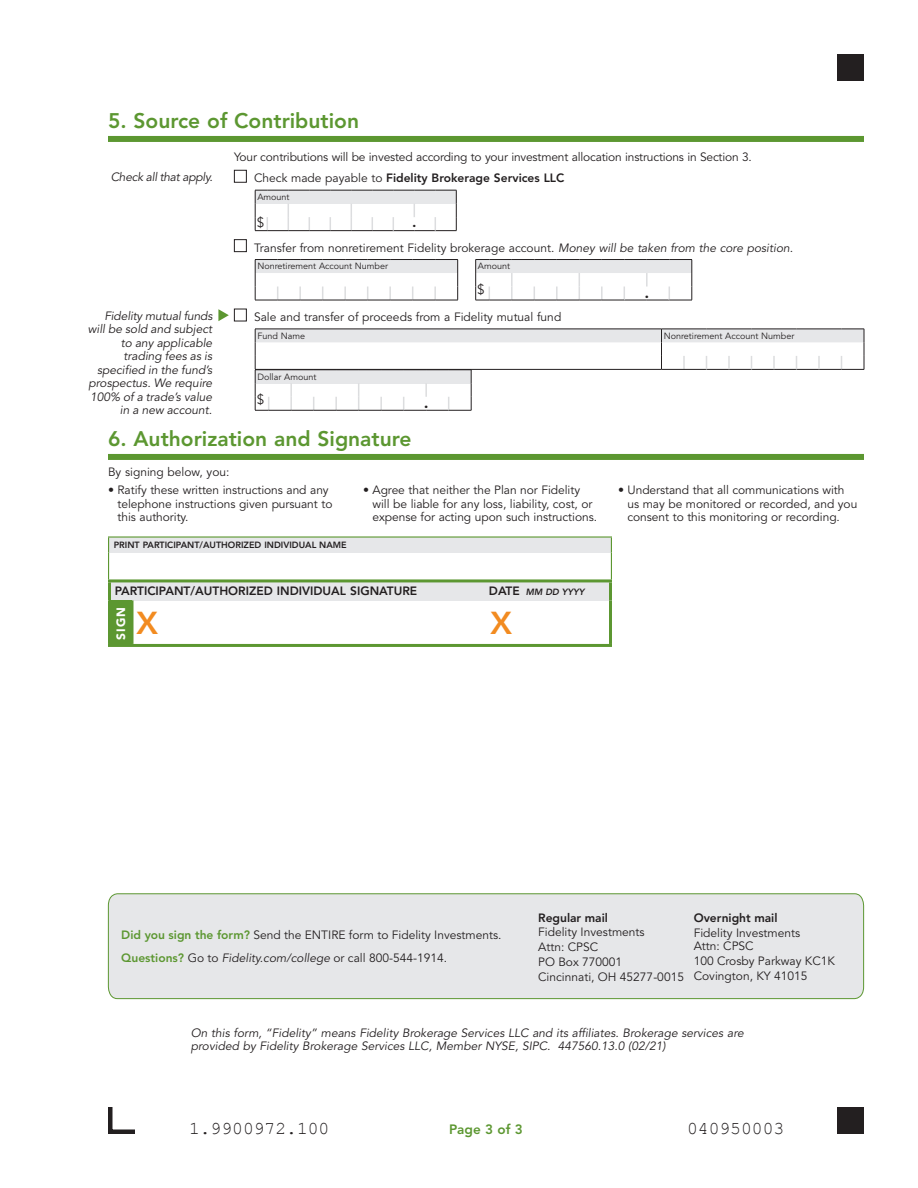
<style>
.page{position:relative;width:918px;height:1188px;background:#fff}
.page>*{position:absolute;margin:0;border:0;box-sizing:border-box;transform-origin:0 0}
.t1{font:800 31.5px "Avenir";color:#f28b20}
.t2{font:800 21px "Avenir";color:#5c9731}
.t3{font:18px "Courier New";color:#231f20}
.t4{font:800 16.5px "Avenir";color:#231f20}
.t5{font:800 15px "Avenir";color:#231f20}
.t6{font:800 13.5px "Avenir";color:#5c9731}
.t7{font:13.5px "Avenir";color:#231f20}
.t8{font:12px/13.5px "Avenir";letter-spacing:-.005em;color:#231f20}
.t9{font:italic 12px/13.5px "Avenir";color:#231f20}
.t10{font:12px/15px "Avenir LT Std";color:#231f20}
.t11{font:800 12px "Avenir";color:#231f20}
.t12{font:800 12px "Avenir LT Std";color:#231f20}
.t13{font:italic 12px "Avenir";letter-spacing:-.02em;color:#231f20}
.t14{font:900 12px "Avenir";color:#fff}
.t15{font:9px "Avenir";color:#231f20}
.t16{font:800 9px "Avenir";color:#231f20}
.t17{font:italic 800 9px "Avenir";color:#231f20}
.s1{font-weight:800}
.s2{font-style:italic}
.s3{font-style:normal;font-size:12px}
.s4{font-weight:800;color:#5c9731}
</style>
<div class="page">
<div style="left:108px;top:893px;width:756px;height:106px;background:#e6e7e9"></div>
<div style="left:108px;top:136px;width:756px;height:6px;background:#5c9731"></div>
<div style="left:108px;top:454px;width:756px;height:6px;background:#5c9731"></div>
<div style="left:234px;top:170px;width:13px;height:13px;border:1px solid #231f20"></div>
<svg style="left:255px;top:190px;width:202px;height:41px"></svg>
<div style="left:234px;top:239px;width:13px;height:13px;border:1px solid #231f20"></div>
<svg style="left:255px;top:259px;width:438px;height:42px"></svg>
<div style="left:234px;top:309px;width:13px;height:12px;border:1px solid #231f20"></div>
<svg style="left:255px;top:329px;width:610px;height:82px"></svg>
<div style="left:109px;top:537px;width:502px;height:15px;background:#e6e7e9"></div>
<hr style="left:108px;top:536px;width:504px;height:2px;background:#5c9731">
<svg style="left:108px;top:538px;width:1px;height:41px"></svg>
<svg style="left:611px;top:538px;width:1px;height:41px"></svg>
<div style="left:110px;top:581px;width:500px;height:19px;background:#e6e7e9"></div>
<div style="left:110px;top:600px;width:22px;height:45px;background:#5c9731"></div>
<hr style="left:609px;top:600px;width:3px;height:44px;background:#5c9731">
<hr style="left:132px;top:644px;width:480px;height:3px;background:#5c9731">
<hr style="left:108px;top:579px;width:24px;height:3px;background:#5c9731">
<hr style="left:108px;top:582px;width:3px;height:18px;background:#5c9731">
<hr style="left:132px;top:579px;width:480px;height:3px;background:#5c9731">
<hr style="left:609px;top:582px;width:3px;height:18px;background:#5c9731">
<hr style="left:108px;top:600px;width:3px;height:44px;background:#5c9731">
<svg style="left:132px;top:600px;width:2px;height:44px"></svg>
<hr style="left:108px;top:644px;width:24px;height:3px;background:#5c9731">
<svg style="left:218px;top:309px;width:11px;height:12px"></svg>
<div style="left:837px;top:1107px;width:27px;height:27px;background:#231f20"></div>
<svg style="left:108px;top:1107px;width:27px;height:27px"></svg>
<div style="left:837px;top:54px;width:27px;height:27px;background:#231f20"></div>
<h2 class="t2" style="left:108px;top:109px;width:253px">5. Source of Contribution</h2>
<p class="t8" style="left:254px;top:147px;width:499px;line-height:21px;text-indent:-20px">Your contributions will be invested according to your investment allocation instructions in Section 3.<br>Check made payable to <span class="s1">Fidelity Brokerage Services LLC</span></p>
<p class="t15" style="left:257px;top:192px;width:34px">Amount</p>
<p class="t7" style="left:257px;top:215px;width:9px">$</p>
<p class="t5" style="left:412px;top:213px;width:6px">.</p>
<p class="t8" style="left:254px;top:241px;width:541px">Transfer from nonretirement Fidelity brokerage account. <span class="s2">Money will be taken from the core position.</span></p>
<p class="t15" style="left:257px;top:261px;width:132px">Nonretirement Account Number</p>
<p class="t15" style="left:478px;top:261px;width:34px">Amount</p>
<p class="t7" style="left:477px;top:281px;width:9px">$</p>
<h3 class="t4" style="left:644px;top:282px;width:6px">.</h3>
<p class="t8" style="left:254px;top:311px;width:309px">Sale and transfer of proceeds from a Fidelity mutual fund</p>
<p class="t15" style="left:257px;top:330px;width:49px">Fund Name</p>
<p class="t15" style="left:664px;top:330px;width:132px">Nonretirement Account Number</p>
<p class="t15" style="left:257px;top:371px;width:60px">Dollar Amount</p>
<p class="t7" style="left:257px;top:392px;width:9px">$</p>
<h3 class="t4" style="left:424px;top:393px;width:6px">.</h3>
<h2 class="t2" style="left:108px;top:427px;width:305px">6. Authorization and Signature</h2>
<p class="t8" style="left:108px;top:466px;width:123px">By signing below, you:</p>
<p class="t8" style="left:118px;top:484px;width:216px;text-indent:-10px">• Ratify these written instructions and any telephone instructions given pursuant to this authority.</p>
<p class="t8" style="left:373px;top:484px;width:226px;text-indent:-10px">• Agree that neither the Plan nor Fidelity will be liable for any loss, liability, cost, or expense for acting upon such instructions.</p>
<p class="t8" style="left:628px;top:484px;width:231px;text-indent:-10px">• Understand that all communications with us may be monitored or recorded, and you consent to this monitoring or recording.</p>
<p class="t16" style="left:114px;top:540px;width:234px">PRINT PARTICIPANT/AUTHORIZED INDIVIDUAL NAME</p>
<p class="t11" style="left:115px;top:584px;width:304px">PARTICIPANT/AUTHORIZED INDIVIDUAL SIGNATURE</p>
<p class="t17" style="left:489px;top:587px;width:97px"><span class="s3">DATE</span> MM DD YYYY</p>
<p class="t14" style="left:114px;top:640px;width:35px;rotate:-90deg">SIGN</p>
<h1 class="t1" style="left:136px;top:605px;width:23px">X</h1>
<h1 class="t1" style="left:490px;top:605px;width:23px">X</h1>
<p class="t13" style="left:111px;top:170px;width:104px">Check all that apply.</p>
<p class="t9" style="left:88px;top:309px;width:126px;text-align:right">Fidelity mutual funds will be sold and subject to any applicable trading fees as is specified in the fund’s prospectus. We require<br>100% of a trade’s value in a new account.</p>
<p class="t10" style="left:121px;top:924px;width:382px;line-height:22.5px"><span class="s4">Did you sign the form?</span> Send the ENTIRE form to Fidelity Investments.<br><span class="s4">Questions?</span> Go to <span class="s2">Fidelity.com/college</span> or call 800-544-1914.</p>
<p class="t12" style="left:538px;top:911px;width:71px">Regular mail</p>
<p class="t10" style="left:538px;top:924px;width:147px">Fidelity Investments<br>Attn: CPSC<br>PO Box 770001<br>Cincinnati, OH 45277-0015</p>
<p class="t12" style="left:694px;top:911px;width:85px">Overnight mail</p>
<p class="t10" style="left:694px;top:927px;width:108px;line-height:12.8px">Fidelity Investments<br>Attn: CPSC</p>
<p class="t10" style="left:694px;top:954px;width:143px">100 Crosby Parkway KC1K<br>Covington, KY 41015</p>
<p class="t9" style="left:191px;top:1026px;width:554px">On this form, “Fidelity” means Fidelity Brokerage Services LLC and its affiliates. Brokerage services are provided by Fidelity Brokerage Services LLC, Member NYSE, SIPC. 447560.13.0 (02/21)</p>
<h3 class="t3" style="left:189px;top:1117px;width:142px">1.9900972.100</h3>
<p class="t6" style="left:449px;top:1121px;width:75px">Page 3 of 3</p>
<h3 class="t3" style="left:687px;top:1117px;width:99px">040950003</h3>
</div>
